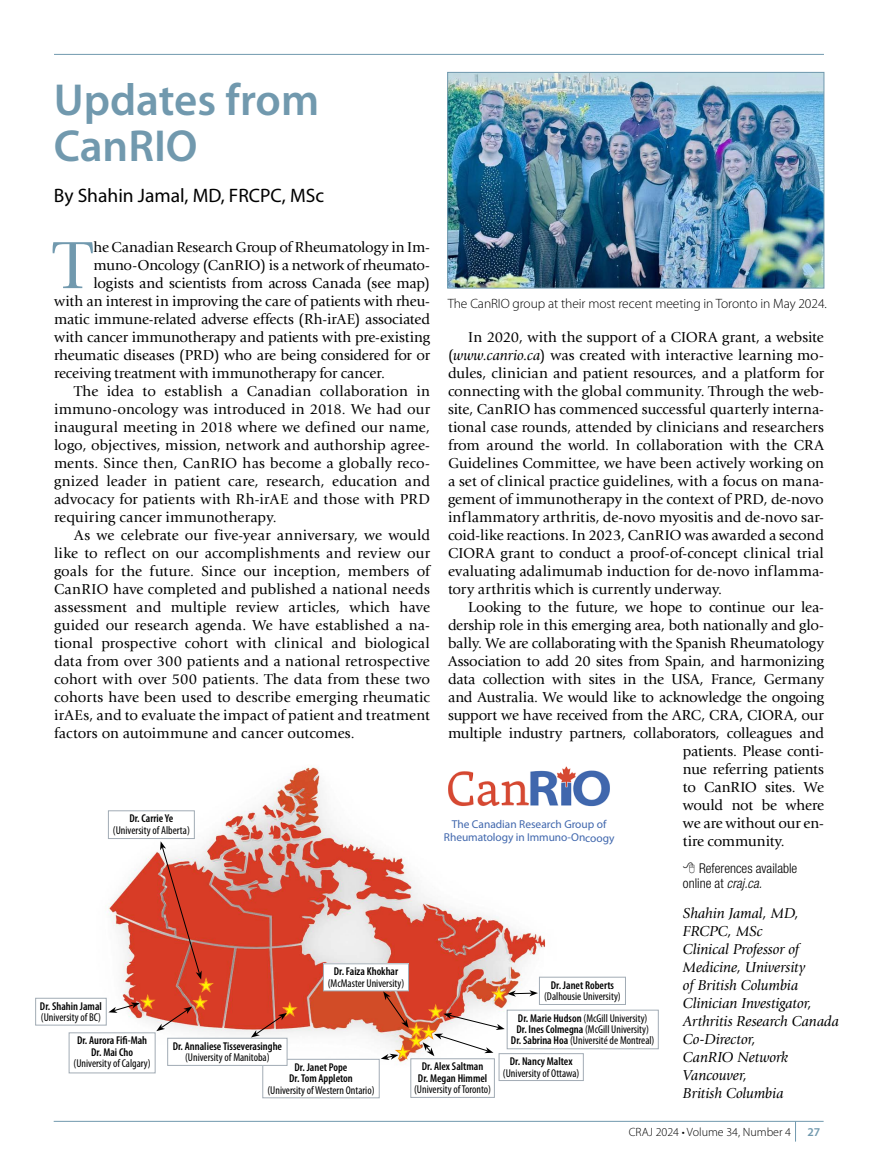
<style>
.page{position:relative;width:878px;height:1175px;background:#fff}
.page>*{position:absolute;margin:0;border:0;box-sizing:border-box;transform-origin:0 0}
.t1{font:69.6px "Giovanni Std";color:#7199ae}
.t2{font:600 45px/46.5px "Myriad Pro";color:#7199ae}
.t3{font:19.5px "Myriad Pro";color:#000}
.t4{font:15px/18px "Giovanni Std";color:#000;text-align:justify}
.t5{font:italic 15px/18px "Giovanni Std";letter-spacing:-.01em;color:#000}
.t6{font:15px "Giovanni Std";letter-spacing:-.02em;color:#000}
.t7{font:300 13.5px "Myriad Pro";letter-spacing:-.005em;color:#000}
.t8{font:300 condensed 13.5px/15px "Helvetica Neue LT Std";color:#000}
.t9{font:300 12px "Myriad Pro";color:#000}
.t10{font:600 12px "Myriad Pro";color:#7199ae}
.t11{font:condensed 11.4px/11.4px "Myriad Pro";color:#000;text-align:center}
.t12{font:600 condensed 11.4px/11.4px "Myriad Pro";color:#000;text-align:center}
.t13{font:11.4px/13.2px "Myriad Pro";letter-spacing:-.005em;color:#4067ad;text-align:center}
.s1{font-style:italic}
.s2{font-weight:600}
</style>
<div class="page">
<hr style="left:54px;top:54px;width:770px;height:1px;background:#7199ae">
<hr style="left:54px;top:1120px;width:769px;height:1px;background:#7199ae">
<svg style="left:795px;top:1121px;width:1px;height:20px"></svg>
<img style="left:449px;top:74px;width:373px;height:212px">
<div style="left:447px;top:72px;width:377px;height:216px;border:1px solid #7199ae"></div>
<img style="left:89px;top:766px;width:472px;height:312px">
<img style="left:439px;top:766px;width:171px;height:42px">
<div style="left:108px;top:810px;width:86px;height:28px;background:#fff"></div>
<div style="left:108px;top:810px;width:86px;height:28px;border:1px solid #a2acb5"></div>
<div style="left:36px;top:998px;width:70px;height:27px;background:#fff"></div>
<div style="left:35px;top:998px;width:71px;height:27px;border:1px solid #a2acb5"></div>
<div style="left:323px;top:963px;width:85px;height:27px;background:#fff"></div>
<div style="left:323px;top:963px;width:85px;height:28px;border:1px solid #a2acb5"></div>
<div style="left:499px;top:1053px;width:84px;height:27px;background:#fff"></div>
<div style="left:499px;top:1053px;width:84px;height:27px;border:1px solid #a2acb5"></div>
<div style="left:539px;top:977px;width:86px;height:27px;background:#fff"></div>
<div style="left:539px;top:977px;width:86px;height:27px;border:1px solid #a2acb5"></div>
<div style="left:69px;top:1032px;width:86px;height:40px;background:#fff"></div>
<div style="left:69px;top:1032px;width:86px;height:41px;border:1px solid #a2acb5"></div>
<div style="left:263px;top:1059px;width:116px;height:38px;background:#fff"></div>
<div style="left:262px;top:1059px;width:117px;height:39px;border:1px solid #a2acb5"></div>
<div style="left:411px;top:1058px;width:83px;height:39px;background:#fff"></div>
<div style="left:507px;top:1010px;width:151px;height:38px;background:#fff"></div>
<div style="left:507px;top:1010px;width:151px;height:39px;border:1px solid #a2acb5"></div>
<div style="left:168px;top:1038px;width:119px;height:27px;background:#fff"></div>
<div style="left:167px;top:1038px;width:120px;height:27px;border:1px solid #a2acb5"></div>
<svg style="left:108px;top:841px;width:106px;height:190px"></svg>
<svg style="left:251px;top:1002px;width:46px;height:35px"></svg>
<img style="left:381px;top:986px;width:157px;height:74px">
<h2 class="t2" style="left:54px;top:77px;width:267px">Updates from<br>CanRIO</h2>
<h3 class="t3" style="left:54px;top:185px;width:272px">By Shahin Jamal, MD, FRCPC, MSc</h3>
<h1 class="t1" style="left:54px;top:226px;width:39px">T</h1>
<p class="t4" style="left:93px;top:238px;width:338px">he Canadian Research Group of Rheumatology in Im-</p>
<p class="t4" style="left:93px;top:256px;width:338px">muno-Oncology (CanRIO) is a network of rheumato-</p>
<p class="t4" style="left:93px;top:274px;width:338px">logists and scientists from across Canada (see map)</p>
<p class="t4" style="left:54px;top:292px;width:377px">with an interest in improving the care of patients with rheu-</p>
<p class="t4" style="left:54px;top:310px;width:377px">matic immune-related adverse effects (Rh-irAE) associated</p>
<p class="t4" style="left:54px;top:328px;width:377px">with cancer immunotherapy and patients with pre-existing</p>
<p class="t4" style="left:54px;top:346px;width:377px">rheumatic diseases (PRD) who are being considered for or</p>
<p class="t4" style="left:54px;top:364px;width:332px">receiving treatment with immunotherapy for cancer.</p>
<p class="t4" style="left:74px;top:382px;width:357px">The idea to establish a Canadian collaboration in</p>
<p class="t4" style="left:54px;top:400px;width:377px">immuno-oncology was introduced in 2018. We had our</p>
<p class="t4" style="left:54px;top:418px;width:377px">inaugural meeting in 2018 where we defined our name,</p>
<p class="t4" style="left:54px;top:436px;width:377px">logo, objectives, mission, network and authorship agree-</p>
<p class="t4" style="left:54px;top:454px;width:377px">ments. Since then, CanRIO has become a globally reco-</p>
<p class="t4" style="left:54px;top:472px;width:377px">gnized leader in patient care, research, education and</p>
<p class="t4" style="left:54px;top:490px;width:377px">advocacy for patients with Rh-irAE and those with PRD</p>
<p class="t4" style="left:54px;top:508px;width:224px">requiring cancer immunotherapy.</p>
<p class="t4" style="left:74px;top:526px;width:357px">As we celebrate our five-year anniversary, we would</p>
<p class="t4" style="left:54px;top:544px;width:377px">like to reflect on our accomplishments and review our</p>
<p class="t4" style="left:54px;top:562px;width:377px">goals for the future. Since our inception, members of</p>
<p class="t4" style="left:54px;top:580px;width:377px">CanRIO have completed and published a national needs</p>
<p class="t4" style="left:54px;top:598px;width:377px">assessment and multiple review articles, which have</p>
<p class="t4" style="left:54px;top:616px;width:377px">guided our research agenda. We have established a na-</p>
<p class="t4" style="left:54px;top:634px;width:377px">tional prospective cohort with clinical and biological</p>
<p class="t4" style="left:54px;top:652px;width:377px">data from over 300 patients and a national retrospective</p>
<p class="t4" style="left:54px;top:670px;width:377px">cohort with over 500 patients. The data from these two</p>
<p class="t4" style="left:54px;top:688px;width:377px">cohorts have been used to describe emerging rheumatic</p>
<p class="t4" style="left:54px;top:706px;width:377px">irAEs, and to evaluate the impact of patient and treatment</p>
<p class="t4" style="left:54px;top:724px;width:302px">factors on autoimmune and cancer outcomes.</p>
<p class="t12" style="left:129px;top:813px;width:46px">Dr. Carrie Ye</p>
<p class="t11" style="left:113px;top:824px;width:78px">(University of Alberta)</p>
<p class="t7" style="left:447px;top:296px;width:381px">The CanRIO group at their most recent meeting in Toronto in May 2024.</p>
<p class="t4" style="left:448px;top:328px;width:377px;text-indent:20px">In 2020, with the support of a CIORA grant, a website (<span class="s1">www.canrio.ca</span>) was created with interactive learning mo&shy;dules, clinician and patient resources, and a platform for connecting with the global community. Through the web&shy;site, CanRIO has commenced successful quarterly interna&shy;tional case rounds, attended by clinicians and researchers from around the world. In collaboration with the CRA Guidelines Committee, we have been actively working on a set of clinical practice guidelines, with a focus on mana&shy;gement of immunotherapy in the context of PRD, de-novo inflammatory arthritis, de-novo myositis and de-novo sar&shy;coid-like reactions. In 2023, CanRIO was awarded a second CIORA grant to conduct a proof-of-concept clinical trial evaluating adalimumab induction for de-novo inflamma&shy;tory arthritis which is currently underway.</p>
<p class="t4" style="left:468px;top:598px;width:357px">Looking to the future, we hope to continue our lea-</p>
<p class="t4" style="left:448px;top:616px;width:377px">dership role in this emerging area, both nationally and glo-</p>
<p class="t4" style="left:448px;top:634px;width:377px">bally. We are collaborating with the Spanish Rheumatology</p>
<p class="t4" style="left:448px;top:652px;width:377px">Association to add 20 sites from Spain, and harmonizing</p>
<p class="t4" style="left:448px;top:670px;width:377px">data collection with sites in the USA, France, Germany</p>
<p class="t4" style="left:448px;top:688px;width:377px">and Australia. We would like to acknowledge the ongoing</p>
<p class="t4" style="left:448px;top:706px;width:377px">support we have received from the ARC, CRA, CIORA, our</p>
<p class="t4" style="left:448px;top:724px;width:377px">multiple industry partners, collaborators, colleagues and</p>
<p class="t6" style="left:683px;top:743px;width:142px">patients. Please conti-</p>
<p class="t6" style="left:683px;top:761px;width:142px">nue referring patients</p>
<p class="t4" style="left:683px;top:778px;width:142px">to CanRIO sites. We</p>
<p class="t6" style="left:683px;top:797px;width:142px">would not be where</p>
<p class="t6" style="left:683px;top:815px;width:142px">we are without our en-</p>
<p class="t4" style="left:683px;top:832px;width:103px">tire community.</p>
<p class="t13" style="left:444px;top:817px;width:172px">The Canadian Research Group of<br>Rheumatology in Immuno-Oncoogy</p>
<p class="t8" style="left:683px;top:861px;width:116px;text-indent:16px">References available online at <span class="s1">craj.ca.</span></p>
<p class="t12" style="left:40px;top:1000px;width:63px">Dr. Shahin Jamal</p>
<p class="t11" style="left:41px;top:1011px;width:62px">(University of BC)</p>
<p class="t12" style="left:334px;top:966px;width:66px">Dr. Faiza Khokhar</p>
<p class="t11" style="left:328px;top:977px;width:78px">(McMaster University)</p>
<p class="t12" style="left:77px;top:1035px;width:72px">Dr. Aurora Fifi-Mah<br>Dr. Mai Cho</p>
<p class="t11" style="left:73px;top:1057px;width:79px">(University of Calgary)</p>
<p class="t12" style="left:289px;top:1061px;width:65px">Dr. Janet Pope<br>Dr. Tom Appleton</p>
<p class="t11" style="left:267px;top:1084px;width:109px">(University of Western Ontario)</p>
<p class="t12" style="left:173px;top:1040px;width:111px">Dr. Annaliese Tisseverasinghe</p>
<p class="t11" style="left:185px;top:1051px;width:86px">(University of Manitoba)</p>
<p class="t12" style="left:418px;top:1061px;width:71px">Dr. Alex Saltman<br>Dr. Megan Himmel</p>
<p class="t11" style="left:414px;top:1083px;width:79px">(University of Toronto)</p>
<p class="t12" style="left:550px;top:979px;width:65px">Dr. Janet Roberts</p>
<p class="t11" style="left:544px;top:990px;width:78px">(Dalhousie University)</p>
<p class="t11" style="left:511px;top:1012px;width:145px"><span class="s2">Dr. Marie Hudson</span> (McGill University)<br><span class="s2">Dr. Ines Colmegna</span> (McGill University)<br><span class="s2">Dr. Sabrina Hoa</span> (Université de Montreal)</p>
<p class="t12" style="left:510px;top:1055px;width:64px">Dr. Nancy Maltex</p>
<p class="t11" style="left:503px;top:1067px;width:78px">(University of Ottawa)</p>
<p class="t5" style="left:683px;top:904px;width:158px">Shahin Jamal, MD,<br>FRCPC, MSc<br>Clinical Professor of<br>Medicine, University<br>of British Columbia<br>Clinician Investigator,<br>Arthritis Research Canada<br>Co-Director,<br>CanRIO Network<br>Vancouver,<br>British Columbia</p>
<p class="t9" style="left:628px;top:1125px;width:164px">CRAJ 2024 • Volume 34, Number 4</p>
<p class="t10" style="left:807px;top:1125px;width:14px">27</p>
</div>
